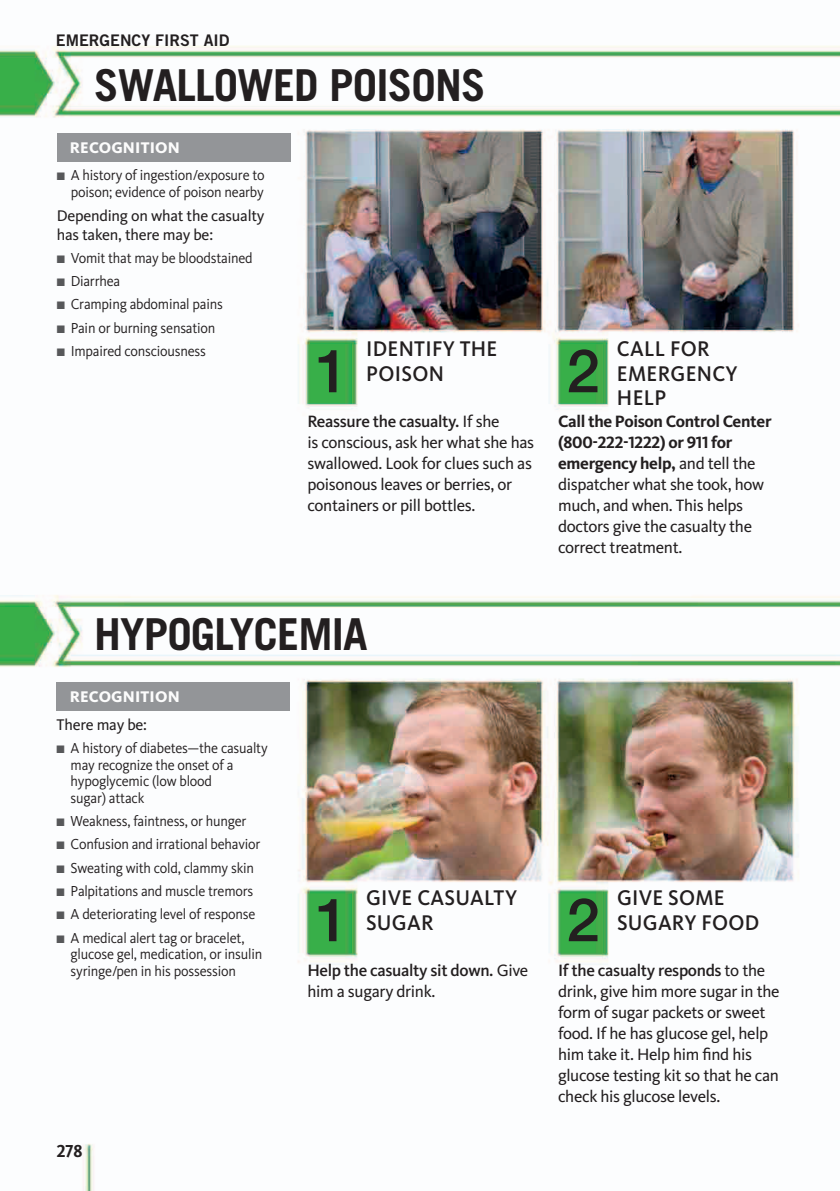
<style>
.page{position:relative;width:840px;height:1191px;background:#fff}
.page>*{position:absolute;margin:0;border:0;box-sizing:border-box;transform-origin:0 0}
.t1{font:500 60px "Helvetica Neue LT Std";color:#231f20}
.t2{font:700 44px "Trade Gothic LT Std";letter-spacing:-.02em;color:#231f20}
.t3{font:500 22px/24.6px "Kievit Pro";letter-spacing:.015em;color:#231f20;scale:.95 1}
.t4{font:700 18px "Kievit Pro";color:#231f20;scale:.95 1}
.t5{font:17px/21px "Kievit Pro";letter-spacing:-.02em;color:#231f20}
.t6{font:500 17px/21px "Kievit Pro";letter-spacing:-.02em;color:#231f20}
.t7{font:16px/18px "Kievit Pro";letter-spacing:-.015em;color:#231f20}
.t8{font:800 16px "Kievit Pro";letter-spacing:.01em;color:#fcfcfc}
.t9{font:16px "Trade Gothic LT Std Bd 2";color:#231f20}
.t10{font:15px/16.4px "Kievit Pro";letter-spacing:-.015em;color:#231f20;scale:.95 1}
.s1{color:#57585a}
.s2{font-weight:500}
.s3{font-weight:700}
.s4{font-weight:400}
</style>
<div class="page">
<img style="left:1px;top:46px;width:838px;height:1144px">
<div style="left:57px;top:133px;width:233px;height:29px;background:#939598"></div>
<div style="left:57px;top:682px;width:233px;height:29px;background:#939598"></div>
<p class="t9" style="left:56px;top:31px;width:175px">EMERGENCY FIRST AID</p>
<h2 class="t2" style="left:94px;top:70px;width:393px">SWALLOWED POISONS</h2>
<p class="t8" style="left:70px;top:138px;width:111px">RECOGNITION</p>
<p class="t10" style="left:57px;top:168px;width:220px;text-align:right"><span class="s1">■</span> A history of ingestion/exposure to poison; evidence of poison nearby</p>
<p class="t7" style="left:57px;top:209px;width:209px">Depending on what the casualty has taken, there may be:</p>
<p class="t10" style="left:57px;top:251px;width:208px"><span class="s1">■</span> Vomit that may be bloodstained</p>
<p class="t10" style="left:57px;top:274px;width:68px"><span class="s1">■</span> Diarrhea</p>
<p class="t10" style="left:57px;top:297px;width:176px"><span class="s1">■</span> Cramping abdominal pains</p>
<p class="t10" style="left:57px;top:321px;width:168px"><span class="s1">■</span> Pain or burning sensation</p>
<p class="t10" style="left:57px;top:344px;width:158px"><span class="s1">■</span> Impaired consciousness</p>
<h1 class="t1" style="left:315px;top:336px;width:35px">1</h1>
<h3 class="t3" style="left:366px;top:338px;width:140px">IDENTIFY THE<br>POISON</h3>
<p class="t5" style="left:307px;top:412px;width:228px"><span class="s2">Reassure the casualty.</span> If she<br>is conscious, ask her what she has swallowed. Look for clues such as poisonous leaves or berries, or containers or pill bottles.</p>
<h1 class="t1" style="left:566px;top:336px;width:35px">2</h1>
<h3 class="t3" style="left:616px;top:338px;width:128px">CALL FOR<br>EMERGENCY<br>HELP</h3>
<p class="t5" style="left:557px;top:412px;width:215px"><span class="s3">Call the Poison Control Center (800-222-1222) or 911 for emergency help,</span> and tell the dispatcher what she took, how much, and when. This helps doctors give the casualty the correct treatment.</p>
<h2 class="t2" style="left:94px;top:618px;width:275px">HYPOGLYCEMIA</h2>
<p class="t8" style="left:70px;top:687px;width:111px">RECOGNITION</p>
<p class="t7" style="left:57px;top:717px;width:92px">There may be:</p>
<p class="t10" style="left:71px;top:741px;width:209px;text-indent:-14px"><span class="s1">■</span> A history of diabetes—the casualty may recognize the onset of a hypoglycemic (low blood<br>sugar) attack</p>
<p class="t10" style="left:57px;top:814px;width:201px"><span class="s1">■</span> Weakness, faintness, or hunger</p>
<p class="t10" style="left:57px;top:837px;width:216px"><span class="s1">■</span> Confusion and irrational behavior</p>
<p class="t10" style="left:57px;top:861px;width:209px"><span class="s1">■</span> Sweating with cold, clammy skin</p>
<p class="t10" style="left:57px;top:884px;width:208px"><span class="s1">■</span> Palpitations and muscle tremors</p>
<p class="t10" style="left:57px;top:907px;width:210px"><span class="s1">■</span> A deteriorating level of response</p>
<p class="t10" style="left:71px;top:930px;width:203px;text-indent:-14px"><span class="s1">■</span> A medical alert tag or bracelet, glucose gel, medication, or insulin syringe/pen in his possession</p>
<h1 class="t1" style="left:315px;top:885px;width:35px">1</h1>
<h3 class="t3" style="left:366px;top:887px;width:160px">GIVE CASUALTY<br>SUGAR</h3>
<p class="t6" style="left:307px;top:961px;width:222px">Help the casualty sit down. <span class="s4">Give him a sugary drink.</span></p>
<p class="t4" style="left:57px;top:1144px;width:29px">278</p>
<h1 class="t1" style="left:566px;top:885px;width:35px">2</h1>
<h3 class="t3" style="left:616px;top:887px;width:151px">GIVE SOME<br>SUGARY FOOD</h3>
<p class="t5" style="left:557px;top:961px;width:223px"><span class="s2">If the casualty responds</span> to the drink, give him more sugar in the form of sugar packets or sweet food. If he has glucose gel, help him take it. Help him find his glucose testing kit so that he can check his glucose levels.</p>
</div>
